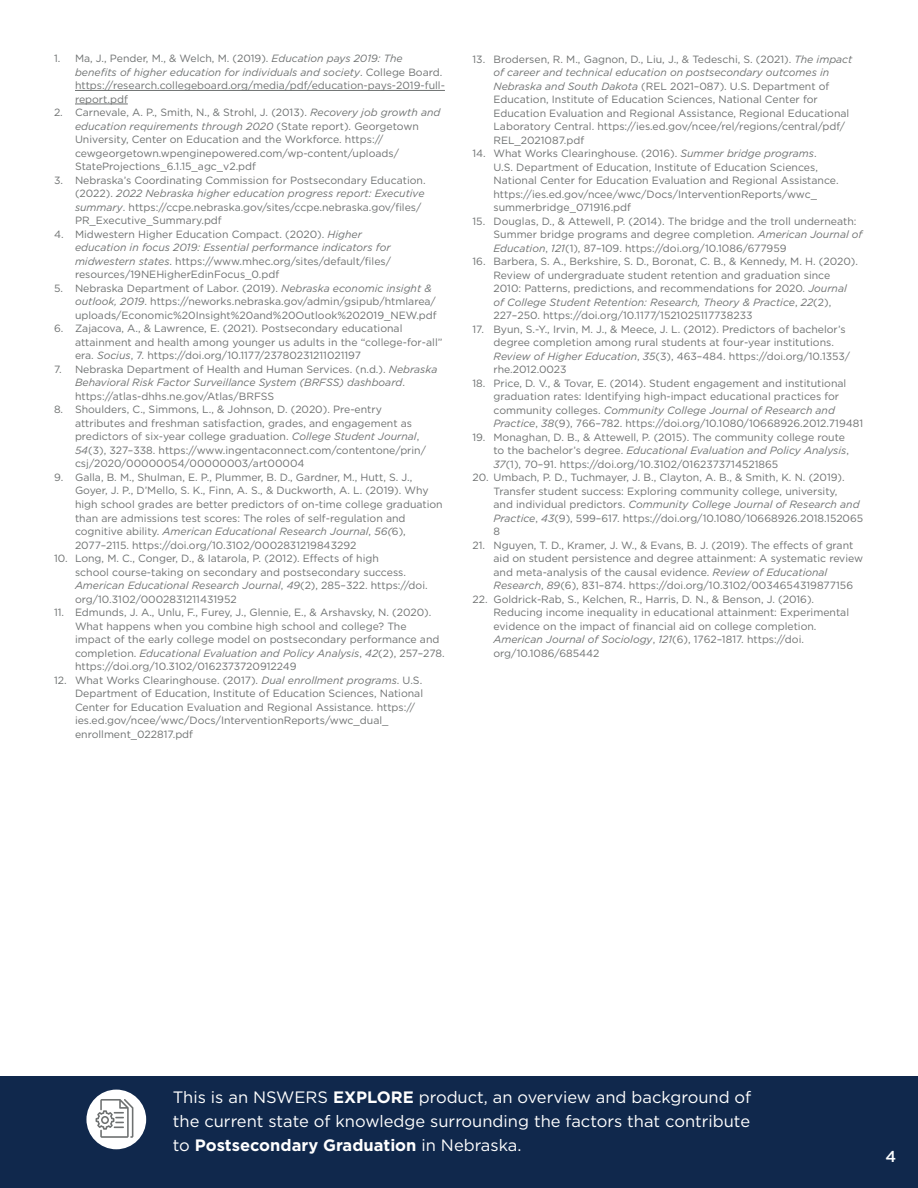
<style>
.page{position:relative;width:918px;height:1188px;background:#fff}
.page>*{position:absolute;margin:0;border:0;box-sizing:border-box;transform-origin:0 0}
.t1{font:16.5px/24px "Gotham";color:#fff;text-align:justify}
.t2{font:500 15.75px "Gotham";color:#fcfeff}
.t3{font:10.5px/13.5px "Gotham";color:#6e7171}
.s1{font-style:italic}
.s2{font-weight:700}
</style>
<div class="page">
<div style="left:0;top:1077px;width:918px;height:111px;background:#10284c"></div>
<div style="left:86px;top:1090px;width:60px;height:59px;background:#fff;border-radius:50%"></div>
<svg style="left:95px;top:1099px;width:38px;height:39px"></svg>
<hr style="left:75px;top:90px;width:370px;height:1px;background:#6e7171">
<hr style="left:75px;top:104px;width:53px;height:1px;background:#6e7171">
<p class="t3" style="left:75px;top:52px;width:371px;text-indent:-21px">1. Ma, J., Pender, M., &amp; Welch, M. (2019). <span class="s1">Education pays 2019: The benefits of higher education for individuals and society</span>. College Board. https://research.collegeboard.org/media/pdf/education-pays-2019-full&shy;report.pdf</p>
<p class="t3" style="left:75px;top:106px;width:367px;text-indent:-21px">2. Carnevale, A. P., Smith, N., &amp; Strohl, J. (2013). <span class="s1">Recovery job growth and education requirements through 2020</span> (State report). Georgetown University, Center on Education and the Workforce. https:// cewgeorgetown.wpenginepowered.com/wp-content/uploads/ StateProjections_6.1.15_agc_v2.pdf</p>
<p class="t3" style="left:75px;top:173px;width:352px;text-indent:-21px">3. Nebraska’s Coordinating Commission for Postsecondary Education. (2022). <span class="s1">2022 Nebraska higher education progress report: Executive summary</span>. https://ccpe.nebraska.gov/sites/ccpe.nebraska.gov/files/ PR_Executive_Summary.pdf</p>
<p class="t3" style="left:75px;top:227px;width:318px;text-indent:-21px">4. Midwestern Higher Education Compact. (2020). <span class="s1">Higher education in focus 2019: Essential performance indicators for midwestern states</span>. https://www.mhec.org/sites/default/files/ resources/19NEHigherEdinFocus_0.pdf</p>
<p class="t3" style="left:75px;top:281px;width:363px;text-indent:-21px">5. Nebraska Department of Labor. (2019). <span class="s1">Nebraska economic insight &amp; outlook, 2019</span>. https://neworks.nebraska.gov/admin/gsipub/htmlarea/ uploads/Economic%20Insight%20and%20Outlook%202019_NEW.pdf</p>
<p class="t3" style="left:75px;top:322px;width:369px;text-indent:-21px">6. Zajacova, A., &amp; Lawrence, E. (2021). Postsecondary educational attainment and health among younger us adults in the “college-for-all” era. <span class="s1">Socius</span>, 7. https://doi.org/10.1177/23780231211021197</p>
<p class="t3" style="left:75px;top:362px;width:364px;text-indent:-21px">7. Nebraska Department of Health and Human Services. (n.d.). <span class="s1">Nebraska<br>Behavioral Risk Factor Surveillance System (BRFSS) dashboard</span>. https://atlas-dhhs.ne.gov/Atlas/BRFSS</p>
<p class="t3" style="left:75px;top:403px;width:353px;text-indent:-21px">8. Shoulders, C., Simmons, L., &amp; Johnson, D. (2020). Pre-entry attributes and freshman satisfaction, grades, and engagement as predictors of six-year college graduation. <span class="s1">College Student Journal</span>, <span class="s1">54</span>(3), 327–338. https://www.ingentaconnect.com/contentone/prin/ csj/2020/00000054/00000003/art00004</p>
<p class="t3" style="left:75px;top:470px;width:369px;text-indent:-21px">9. Galla, B. M., Shulman, E. P., Plummer, B. D., Gardner, M., Hutt, S. J., Goyer, J. P., D’Mello, S. K., Finn, A. S., &amp; Duckworth, A. L. (2019). Why high school grades are better predictors of on-time college graduation than are admissions test scores: The roles of self-regulation and cognitive ability. <span class="s1">American Educational Research Journal</span>, <span class="s1">56(</span>6), 2077–2115. https://doi.org/10.3102/0002831219843292</p>
<p class="t3" style="left:75px;top:551px;width:354px;text-indent:-21px">10. Long, M. C., Conger, D., &amp; Iatarola, P. (2012). Effects of high<br>school course-taking on secondary and postsecondary success.<br><span class="s1">American Educational Research Journal</span>, <span class="s1">49</span>(2), 285–322. https://doi. org/10.3102/0002831211431952</p>
<p class="t3" style="left:75px;top:605px;width:371px;text-indent:-21px">11. Edmunds, J. A., Unlu, F., Furey, J., Glennie, E., &amp; Arshavsky, N. (2020).<br>What happens when you combine high school and college? The impact of the early college model on postsecondary performance and completion. <span class="s1">Educational Evaluation and Policy Analysis</span>, <span class="s1">42</span>(2), 257–278. https://doi.org/10.3102/0162373720912249</p>
<p class="t3" style="left:75px;top:673px;width:350px;text-indent:-21px">12. What Works Clearinghouse. (2017). <span class="s1">Dual enrollment programs</span>. U.S.<br>Department of Education, Institute of Education Sciences, National Center for Education Evaluation and Regional Assistance. https:// ies.ed.gov/ncee/wwc/Docs/InterventionReports/wwc_dual_ enrollment_022817.pdf</p>
<p class="t3" style="left:493px;top:52px;width:360px;text-indent:-21px">13. Brodersen, R. M., Gagnon, D., Liu, J., &amp; Tedeschi, S. (2021). <span class="s1">The impact of career and technical education on postsecondary outcomes in Nebraska and South Dakota</span> (REL 2021–087). U.S. Department of Education, Institute of Education Sciences, National Center for Education Evaluation and Regional Assistance, Regional Educational Laboratory Central. https://ies.ed.gov/ncee/rel/regions/central/pdf/ REL_2021087.pdf</p>
<p class="t3" style="left:493px;top:146px;width:347px;text-indent:-21px">14. What Works Clearinghouse. (2016). <span class="s1">Summer bridge programs</span>.<br>U.S. Department of Education, Institute of Education Sciences, National Center for Education Evaluation and Regional Assistance. https://ies.ed.gov/ncee/wwc/Docs/InterventionReports/wwc_ summerbridge_071916.pdf</p>
<p class="t3" style="left:493px;top:214px;width:371px;text-indent:-21px">15. Douglas, D., &amp; Attewell, P. (2014). The bridge and the troll underneath:<br>Summer bridge programs and degree completion. <span class="s1">American Journal of<br>Education</span>, <span class="s1">121</span>(1), 87–109. https://doi.org/10.1086/677959</p>
<p class="t3" style="left:493px;top:254px;width:366px;text-indent:-21px">16. Barbera, S. A., Berkshire, S. D., Boronat, C. B., &amp; Kennedy, M. H. (2020).<br>Review of undergraduate student retention and graduation since 2010: Patterns, predictions, and recommendations for 2020. <span class="s1">Journal of College Student Retention: Research, Theory &amp; Practice</span>, <span class="s1">22</span>(2), 227–250. https://doi.org/10.1177/1521025117738233</p>
<p class="t3" style="left:493px;top:322px;width:358px;text-indent:-21px">17. Byun, S.-Y., Irvin, M. J., &amp; Meece, J. L. (2012). Predictors of bachelor’s degree completion among rural students at four-year institutions.<br><span class="s1">Review of Higher Education</span>, <span class="s1">35</span>(3), 463–484. https://doi.org/10.1353/ rhe.2012.0023</p>
<p class="t3" style="left:493px;top:376px;width:371px;text-indent:-21px">18. Price, D. V., &amp; Tovar, E. (2014). Student engagement and institutional graduation rates: Identifying high-impact educational practices for community colleges. <span class="s1">Community College Journal of Research and Practice</span>, <span class="s1">38</span>(9), 766–782. https://doi.org/10.1080/10668926.2012.719481</p>
<p class="t3" style="left:493px;top:430px;width:357px;text-indent:-21px">19. Monaghan, D. B., &amp; Attewell, P. (2015). The community college route to the bachelor’s degree. <span class="s1">Educational Evaluation and Policy Analysis</span>,<br><span class="s1">37</span>(1), 70–91. https://doi.org/10.3102/0162373714521865</p>
<p class="t3" style="left:493px;top:470px;width:371px;text-indent:-21px">20. Umbach, P. D., Tuchmayer, J. B., Clayton, A. B., &amp; Smith, K. N. (2019).<br>Transfer student success: Exploring community college, university,<br>and individual predictors. <span class="s1">Community College Journal of Research and Practice</span>, <span class="s1">43</span>(9), 599–617. https://doi.org/10.1080/10668926.2018.152065<br>8</p>
<p class="t3" style="left:493px;top:538px;width:371px;text-indent:-21px">21. Nguyen, T. D., Kramer, J. W., &amp; Evans, B. J. (2019). The effects of grant aid on student persistence and degree attainment: A systematic review and meta-analysis of the causal evidence. <span class="s1">Review of Educational Research</span>, <span class="s1">89</span>(6), 831–874. https://doi.org/10.3102/0034654319877156</p>
<p class="t3" style="left:493px;top:592px;width:357px;text-indent:-21px">22. Goldrick-Rab, S., Kelchen, R., Harris, D. N., &amp; Benson, J. (2016).<br>Reducing income inequality in educational attainment: Experimental evidence on the impact of financial aid on college completion.<br><span class="s1">American Journal of Sociology</span>, <span class="s1">121</span>(6), 1762–1817. https://doi. org/10.1086/685442</p>
<h1 class="t1" style="left:173px;top:1085px;width:580px">This is an NSWERS <span class="s2">EXPLORE</span> product, an overview and background of the current state of knowledge surrounding the factors that contribute to <span class="s2">Postsecondary Graduation</span> in Nebraska.</h1>
<h2 class="t2" style="left:886px;top:1146px;width:12px">4</h2>
</div>
